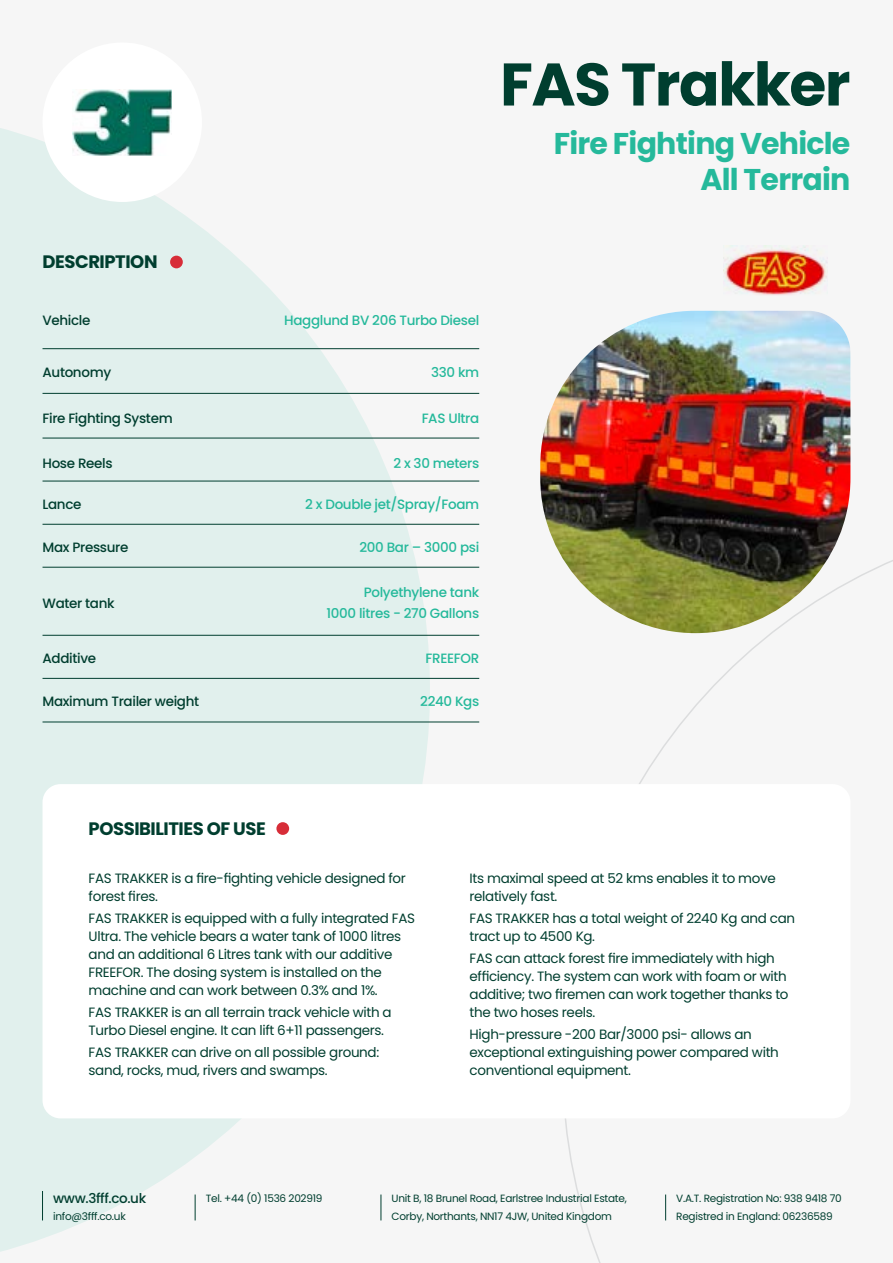
<style>
.page{position:relative;width:893px;height:1263px;background:#f6f6f6}
.page>*{position:absolute;margin:0;border:0;box-sizing:border-box;transform-origin:0 0}
.t1{font:700 60px "Poppins";letter-spacing:-.025em;color:#003e2f}
.t2{font:700 30px/36px "Poppins";letter-spacing:-.025em;color:#25b99b;text-align:right}
.t3{font:700 18px "Poppins";letter-spacing:-.025em;color:#003e2f}
.t4{font:13.5px/18px "Poppins";letter-spacing:-.025em;color:#003e2f}
.t5{font:500 13.5px/21px "Poppins";letter-spacing:-.025em;color:#25b99b;text-align:right}
.t6{font:500 13.5px "Poppins";letter-spacing:-.025em;color:#003e2f}
.t7{font:10.5px/18px "Poppins";letter-spacing:-.025em;color:#003e2f}
</style>
<div class="page">
<svg style="left:0;top:128px;width:430px;height:1124px;fill:#e1f0ed"></svg>
<svg style="left:42px;top:1191px;width:1px;height:29px"></svg>
<svg style="left:381px;top:1194px;width:1px;height:26px"></svg>
<svg style="left:195px;top:1194px;width:1px;height:26px"></svg>
<svg style="left:665px;top:1194px;width:1px;height:26px"></svg>
<div style="left:43px;top:43px;width:159px;height:159px;background:#fff;border-radius:50%"></div>
<img style="left:73px;top:89px;width:99px;height:66px">
<hr style="left:43px;top:348px;width:436px;height:1px;background:#003e2f">
<hr style="left:43px;top:567px;width:436px;height:1px;background:#003e2f">
<hr style="left:43px;top:438px;width:436px;height:1px;background:#003e2f">
<hr style="left:43px;top:678px;width:436px;height:1px;background:#003e2f">
<hr style="left:43px;top:722px;width:436px;height:1px;background:#003e2f">
<hr style="left:43px;top:393px;width:436px;height:1px;background:#003e2f">
<hr style="left:43px;top:635px;width:436px;height:1px;background:#003e2f">
<hr style="left:43px;top:481px;width:436px;height:1px;background:#003e2f">
<hr style="left:43px;top:524px;width:436px;height:1px;background:#003e2f">
<div style="left:170px;top:256px;width:13px;height:12px;background:#d72d38;border-radius:50%"></div>
<img style="left:540px;top:311px;width:310px;height:322px">
<img style="left:724px;top:245px;width:104px;height:50px">
<div style="left:43px;top:784px;width:807px;height:334px;background:#fff;border-radius:18px"></div>
<div style="left:276px;top:822px;width:13px;height:13px;background:#d72d38;border-radius:50%"></div>
<h1 class="t1" style="left:500px;top:50px;width:352px">FAS Trakker</h1>
<h3 class="t3" style="left:43px;top:252px;width:117px">DESCRIPTION</h3>
<p class="t6" style="left:43px;top:312px;width:49px">Vehicle</p>
<p class="t6" style="left:43px;top:364px;width:70px">Autonomy</p>
<p class="t6" style="left:43px;top:410px;width:132px">Fire Fighting System</p>
<p class="t6" style="left:43px;top:455px;width:72px">Hose Reels</p>
<p class="t6" style="left:43px;top:496px;width:40px">Lance</p>
<p class="t6" style="left:43px;top:539px;width:87px">Max Pressure</p>
<p class="t6" style="left:43px;top:595px;width:74px">Water tank</p>
<p class="t6" style="left:43px;top:650px;width:55px">Additive</p>
<p class="t6" style="left:43px;top:694px;width:158px">Maximum Trailer weight</p>
<p class="t5" style="left:284px;top:310px;width:197px">Hagglund BV 206 Turbo Diesel</p>
<p class="t5" style="left:431px;top:361px;width:50px">330 km</p>
<p class="t5" style="left:422px;top:408px;width:59px">FAS Ultra</p>
<p class="t5" style="left:393px;top:453px;width:87px">2 x 30 meters</p>
<p class="t5" style="left:305px;top:493px;width:175px">2 x Double jet/Spray/Foam</p>
<p class="t5" style="left:360px;top:537px;width:121px">200 Bar – 3000 psi</p>
<p class="t5" style="left:327px;top:582px;width:154px">Polyethylene tank<br>1000 litres - 270 Gallons</p>
<p class="t5" style="left:426px;top:648px;width:55px">FREEFOR</p>
<p class="t5" style="left:420px;top:691px;width:61px">2240 Kgs</p>
<h2 class="t2" style="left:554px;top:125px;width:298px">Fire Fighting Vehicle<br>All Terrain</h2>
<h3 class="t3" style="left:89px;top:818px;width:179px">POSSIBILITIES OF USE</h3>
<p class="t4" style="left:89px;top:869px;width:319px">FAS TRAKKER is a fire-fighting vehicle designed for forest fires.</p>
<p class="t4" style="left:89px;top:909px;width:328px">FAS TRAKKER is equipped with a fully integrated FAS Ultra. The vehicle bears a water tank of 1000 litres and an additional 6 Litres tank with our additive FREEFOR. The dosing system is installed on the machine and can work between 0.3% and 1%.</p>
<p class="t4" style="left:89px;top:1003px;width:305px">FAS TRAKKER is an all terrain track vehicle with a<br>Turbo Diesel engine. It can lift 6+11 passengers.</p>
<p class="t4" style="left:89px;top:1043px;width:292px">FAS TRAKKER can drive on all possible ground: sand, rocks, mud, rivers and swamps.</p>
<p class="t4" style="left:470px;top:869px;width:308px">Its maximal speed at 52 kms enables it to move relatively fast.</p>
<p class="t4" style="left:470px;top:909px;width:327px">FAS TRAKKER has a total weight of 2240 Kg and can tract up to 4500 Kg.</p>
<p class="t4" style="left:470px;top:949px;width:321px">FAS can attack forest fire immediately with high efficiency. The system can work with foam or with additive; two firemen can work together thanks to the two hoses reels.</p>
<p class="t4" style="left:470px;top:1025px;width:311px">High-pressure -200 Bar/3000 psi- allows an exceptional extinguishing power compared with conventional equipment.</p>
<p class="t6" style="left:53px;top:1190px;width:95px">www.3fff.co.uk</p>
<p class="t7" style="left:392px;top:1190px;width:237px">Unit B, 18 Brunel Road, Earlstree Industrial Estate,<br>Corby, Northants, NN17 4JW, United Kingdom</p>
<p class="t7" style="left:206px;top:1190px;width:118px">Tel. +44 (0) 1536 202919</p>
<p class="t7" style="left:53px;top:1208px;width:74px">info@3fff.co.uk</p>
<p class="t7" style="left:676px;top:1190px;width:167px">V.A.T. Registration No: 938 9418 70<br>Registred in England: 06236589</p>
</div>
